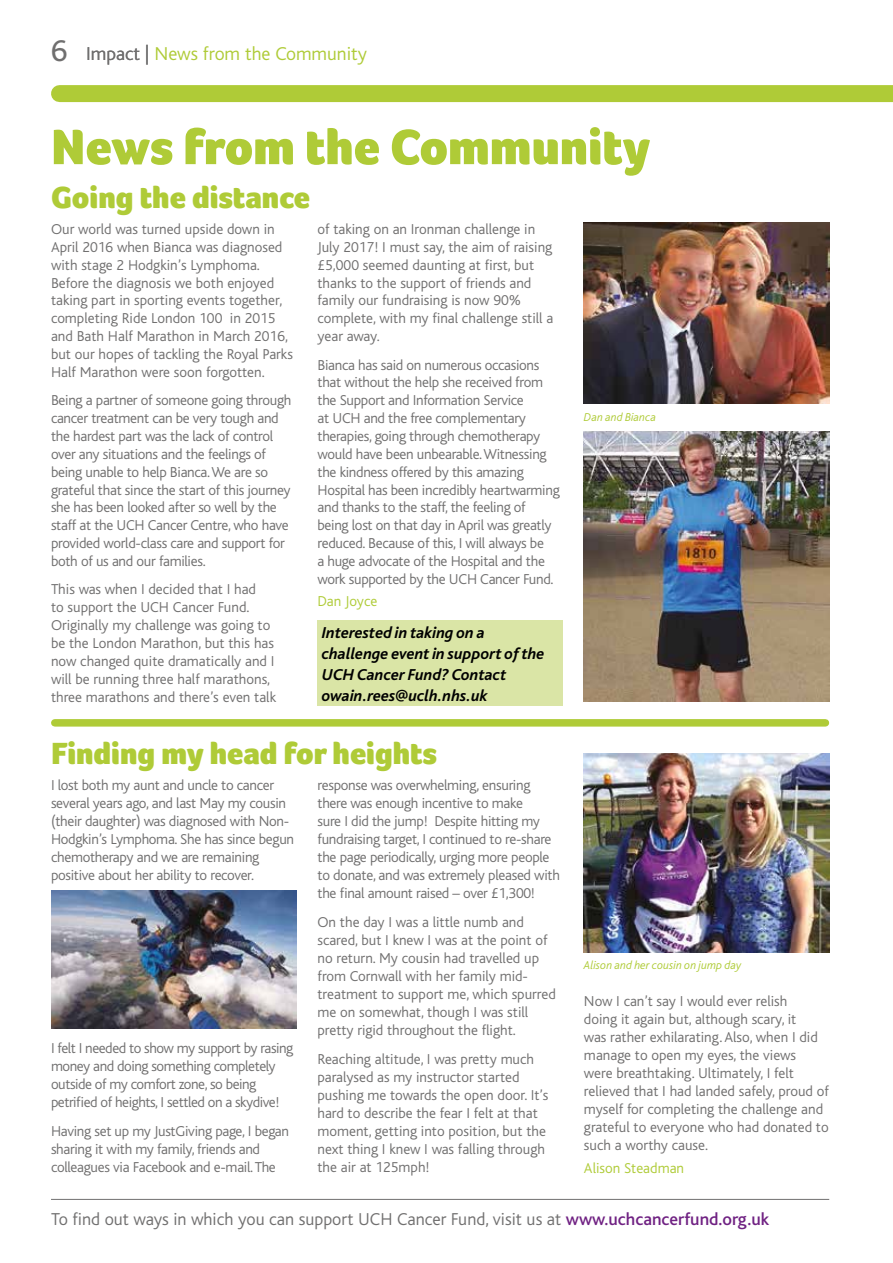
<style>
.page{position:relative;width:893px;height:1263px;background:#fff}
.page>*{position:absolute;margin:0;border:0;box-sizing:border-box;transform-origin:0 0}
.t1{font:900 51px "Foco";color:#afcb37}
.t2{font:900 31.5px "Foco";color:#afcb37}
.t3{font:31.5px "Bliss";color:#706f6f}
.t4{font:300 19.5px "Bliss";color:#afcb37}
.t5{font:300 18px "Bliss";color:#706f6f}
.t6{font:italic 700 16.5px/21px "Bliss";color:#000}
.t7{font:300 15px/17.9px "Bliss";letter-spacing:-.02em;color:#706f6f}
.t8{font:300 15px/17.9px "Bliss";color:#706f6f}
.t9{font:300 15px "Bliss";color:#afcb37}
.t10{font:italic 300 12px "Bliss";color:#afcb37}
.s1{color:#706f6f}
.s2{font-weight:500;color:#702283}
</style>
<div class="page">
<hr style="left:51px;top:1199px;width:778px;height:1px;background:#706f6f">
<div style="left:60px;top:85px;width:833px;height:17px;background:#afcb37"></div>
<img style="left:584px;top:222px;width:245px;height:182px">
<img style="left:584px;top:432px;width:245px;height:270px">
<div style="left:55px;top:719px;width:770px;height:8px;background:#afcb37"></div>
<img style="left:584px;top:753px;width:245px;height:199px">
<img style="left:51px;top:890px;width:245px;height:138px">
<div style="left:317px;top:621px;width:246px;height:85px;background:#dae5a6"></div>
<h2 class="t3" style="left:51px;top:34px;width:18px">6</h2>
<h3 class="t4" style="left:86px;top:43px;width:282px"><span class="s1">Impact |</span> News from the Community</h3>
<h1 class="t1" style="left:51px;top:117px;width:601px">News from the Community</h1>
<h2 class="t2" style="left:51px;top:179px;width:260px">Going the distance</h2>
<p class="t8" style="left:51px;top:220px;width:243px">Our world was turned upside down in April 2016 when Bianca was diagnosed with stage 2 Hodgkin’s Lymphoma.<br>Before the diagnosis we both enjoyed taking part in sporting events together, completing Ride London 100 in 2015 and Bath Half Marathon in March 2016, but our hopes of tackling the Royal Parks Half Marathon were soon forgotten.</p>
<p class="t7" style="left:51px;top:392px;width:242px">Being a partner of someone going through cancer treatment can be very tough and the hardest part was the lack of control over any situations and the feelings of being unable to help Bianca. We are so grateful that since the start of this journey she has been looked after so well by the staff at the UCH Cancer Centre, who have provided world-class care and support for both of us and our families.</p>
<p class="t8" style="left:51px;top:581px;width:227px">This was when I decided that I had<br>to support the UCH Cancer Fund.<br>Originally my challenge was going to be the London Marathon, but this has now changed quite dramatically and I will be running three half marathons, three marathons and there’s even talk</p>
<p class="t8" style="left:317px;top:220px;width:237px">of taking on an Ironman challenge in July 2017! I must say, the aim of raising £5,000 seemed daunting at first, but thanks to the support of friends and family our fundraising is now 90% complete, with my final challenge still a year away.</p>
<p class="t7" style="left:317px;top:356px;width:244px">Bianca has said on numerous occasions that without the help she received from the Support and Information Service<br>at UCH and the free complementary therapies, going through chemotherapy would have been unbearable. Witnessing the kindness offered by this amazing Hospital has been incredibly heartwarming and thanks to the staff, the feeling of being lost on that day in April was greatly reduced. Because of this, I will always be<br>a huge advocate of the Hospital and the work supported by the UCH Cancer Fund.</p>
<p class="t9" style="left:317px;top:593px;width:61px">Dan Joyce</p>
<p class="t10" style="left:584px;top:411px;width:74px">Dan and Bianca</p>
<p class="t6" style="left:322px;top:622px;width:224px">Interested in taking on a challenge event in support of the<br>UCH Cancer Fund? Contact owain.rees@uclh.nhs.uk</p>
<h2 class="t2" style="left:51px;top:735px;width:387px">Finding my head for heights</h2>
<p class="t7" style="left:51px;top:777px;width:245px">I lost both my aunt and uncle to cancer several years ago, and last May my cousin (their daughter) was diagnosed with Non-Hodgkin’s Lymphoma. She has since begun chemotherapy and we are remaining positive about her ability to recover.</p>
<p class="t7" style="left:317px;top:777px;width:244px">response was overwhelming, ensuring there was enough incentive to make<br>sure I did the jump! Despite hitting my fundraising target, I continued to re-share the page periodically, urging more people to donate, and was extremely pleased with the final amount raised – over £1,300!</p>
<p class="t8" style="left:317px;top:913px;width:240px">On the day I was a little numb and scared, but I knew I was at the point of no return. My cousin had travelled up from Cornwall with her family mid&shy;treatment to support me, which spurred me on somewhat, though I was still pretty rigid throughout the flight.</p>
<p class="t8" style="left:317px;top:1050px;width:232px">Reaching altitude, I was pretty much paralysed as my instructor started pushing me towards the open door. It’s hard to describe the fear I felt at that moment, getting into position, but the next thing I knew I was falling through the air at 125mph!</p>
<p class="t7" style="left:51px;top:1039px;width:244px">I felt I needed to show my support by rasing money and doing something completely outside of my comfort zone, so being petrified of heights, I settled on a skydive!</p>
<p class="t7" style="left:51px;top:1122px;width:240px">Having set up my JustGiving page, I began sharing it with my family, friends and colleagues via Facebook and e-mail. The</p>
<p class="t10" style="left:584px;top:959px;width:159px">Alison and her cousin on jump day</p>
<p class="t8" style="left:584px;top:993px;width:247px">Now I can’t say I would ever relish<br>doing it again but, although scary, it<br>was rather exhilarating. Also, when I did manage to open my eyes, the views<br>were breathtaking. Ultimately, I felt relieved that I had landed safely, proud of myself for completing the challenge and grateful to everyone who had donated to such a worthy cause.</p>
<p class="t9" style="left:584px;top:1160px;width:102px">Alison Steadman</p>
<p class="t5" style="left:51px;top:1210px;width:643px">Find out more about what’s going on at UCH Cancer Fund at <span class="s2">www.uchcancerfund.org.uk</span></p>
<p class="t5" style="left:51px;top:1210px;width:720px">To find out ways in which you can support UCH Cancer Fund, visit us at <span class="s2">www.uchcancerfund.org.uk</span></p>
</div>
